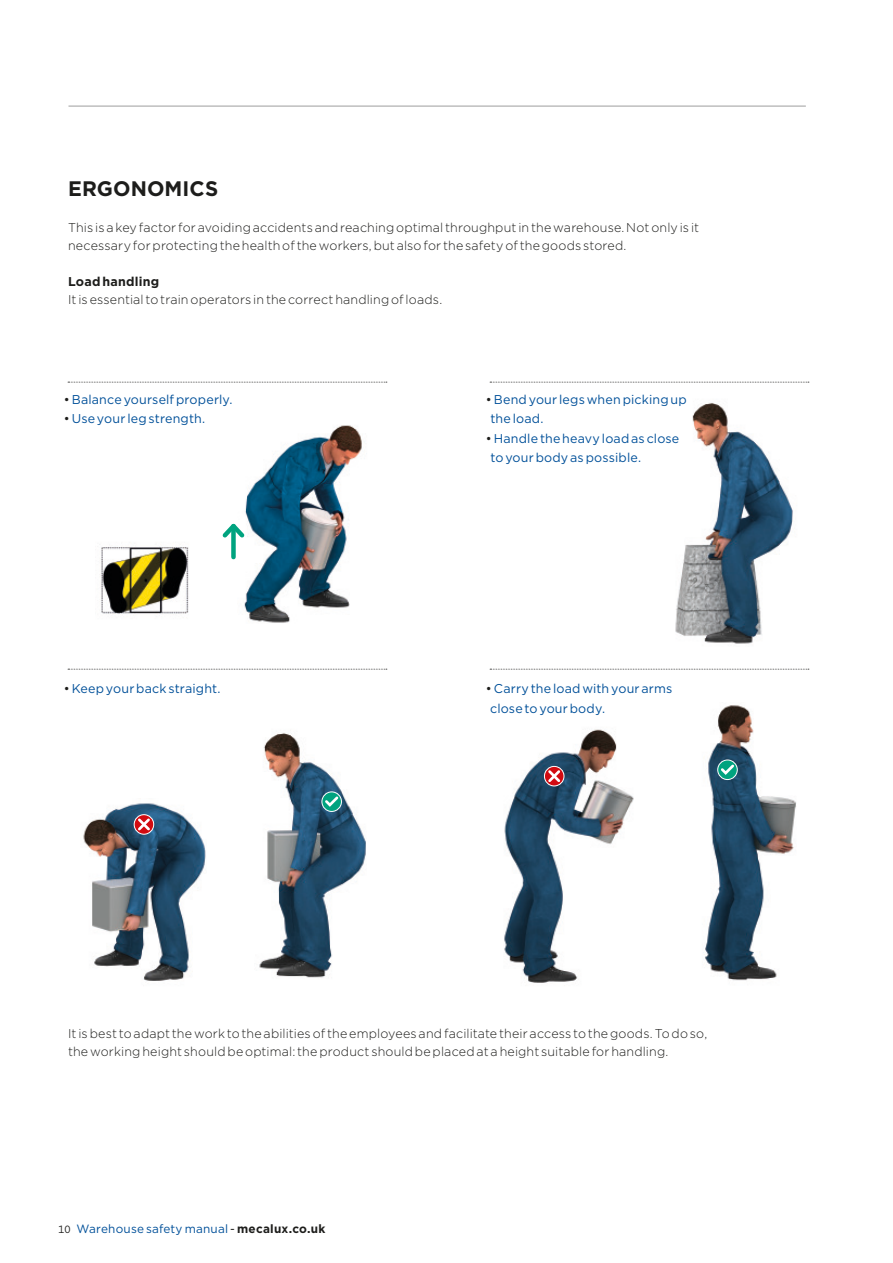
<style>
.page{position:relative;width:893px;height:1263px;background:#fff}
.page>*{position:absolute;margin:0;border:0;box-sizing:border-box;transform-origin:0 0}
.t1{font:700 21px "Gotham";letter-spacing:.005em;color:#1d1d1b}
.t2{font:300 12.75px/18px "Gotham";letter-spacing:.01em;color:#1d1d1b}
.t3{font:12.75px/19.5px "Gotham";letter-spacing:.015em;color:#005099}
.t4{font:700 12.75px "Gotham";letter-spacing:.02em;color:#1d1d1b}
.t5{font:12px "Gotham";letter-spacing:.02em;color:#005099}
.s1{color:#1d1d1b}
.s2{font-size:10.5px;color:#1d1d1b}
.s3{font-weight:700;color:#1d1d1b}
</style>
<div class="page">
<hr style="left:68px;top:106px;width:738px;height:1px;background:#9d9d9d">
<img style="left:231px;top:425px;width:131px;height:198px">
<img style="left:675px;top:403px;width:118px;height:241px">
<img style="left:259px;top:733px;width:107px;height:245px">
<img style="left:703px;top:705px;width:94px;height:276px">
<img style="left:504px;top:729px;width:130px;height:254px">
<img style="left:83px;top:803px;width:123px;height:178px">
<img style="left:101px;top:546px;width:88px;height:68px">
<div style="left:231px;top:526px;width:5px;height:31px;background:#00a37f"></div>
<svg style="left:222px;top:519px;width:26px;height:23px"></svg>
<svg style="left:68px;top:382px;width:319px;height:1px"></svg>
<svg style="left:68px;top:669px;width:319px;height:1px"></svg>
<svg style="left:490px;top:669px;width:319px;height:1px"></svg>
<svg style="left:490px;top:382px;width:319px;height:1px"></svg>
<div style="left:134px;top:815px;width:20px;height:19px;background:#ece9ec;border-radius:50%"></div>
<div style="left:134px;top:814px;width:20px;height:20px;border:1px solid #fff;border-radius:50%"></div>
<svg style="left:136px;top:816px;width:16px;height:17px"></svg>
<div style="left:544px;top:766px;width:20px;height:20px;border:1px solid #fff;border-radius:50%"></div>
<svg style="left:546px;top:768px;width:17px;height:17px"></svg>
<div style="left:322px;top:792px;width:20px;height:19px;border:1px solid #fff;border-radius:50%"></div>
<svg style="left:323px;top:794px;width:18px;height:15px"></svg>
<svg style="left:718px;top:760px;width:19px;height:19px"></svg>
<div style="left:718px;top:760px;width:19px;height:20px;border:1px solid #fff;border-radius:50%"></div>
<svg style="left:718px;top:762px;width:19px;height:15px"></svg>
<h1 class="t1" style="left:68px;top:174px;width:152px">ERGONOMICS</h1>
<p class="t2" style="left:68px;top:218px;width:633px">This is a key factor for avoiding accidents and reaching optimal throughput in the warehouse. Not only is it necessary for protecting the health of the workers, but also for the safety of the goods stored.</p>
<p class="t4" style="left:68px;top:273px;width:93px">Load handling</p>
<p class="t2" style="left:68px;top:290px;width:376px">It is essential to train operators in the correct handling of loads.</p>
<p class="t3" style="left:64px;top:389px;width:170px"><span class="s1">•</span> Balance yourself properly.</p>
<p class="t3" style="left:64px;top:409px;width:143px"><span class="s1">•</span>Use your leg strength.</p>
<p class="t3" style="left:490px;top:389px;width:198px;text-indent:-5px"><span class="s1">•</span> Bend your legs when picking up the load.</p>
<p class="t3" style="left:490px;top:428px;width:190px;text-indent:-5px"><span class="s1">•</span>Handle the heavy load as close to your body as possible.</p>
<p class="t3" style="left:64px;top:679px;width:158px"><span class="s1">•</span> Keep your back straight.</p>
<p class="t3" style="left:490px;top:679px;width:184px;text-indent:-4px"><span class="s1">•</span> Carry the load with your arms close to your body.</p>
<p class="t2" style="left:68px;top:1024px;width:641px">It is best to adapt the work to the abilities of the employees and facilitate their access to the goods. To do so, the working height should be optimal: the product should be placed at a height suitable for handling.</p>
<p class="t5" style="left:58px;top:1221px;width:269px"><span class="s2">10</span> Warehouse safety manual <span class="s1">-</span> <span class="s3">mecalux.co.uk</span></p>
</div>
